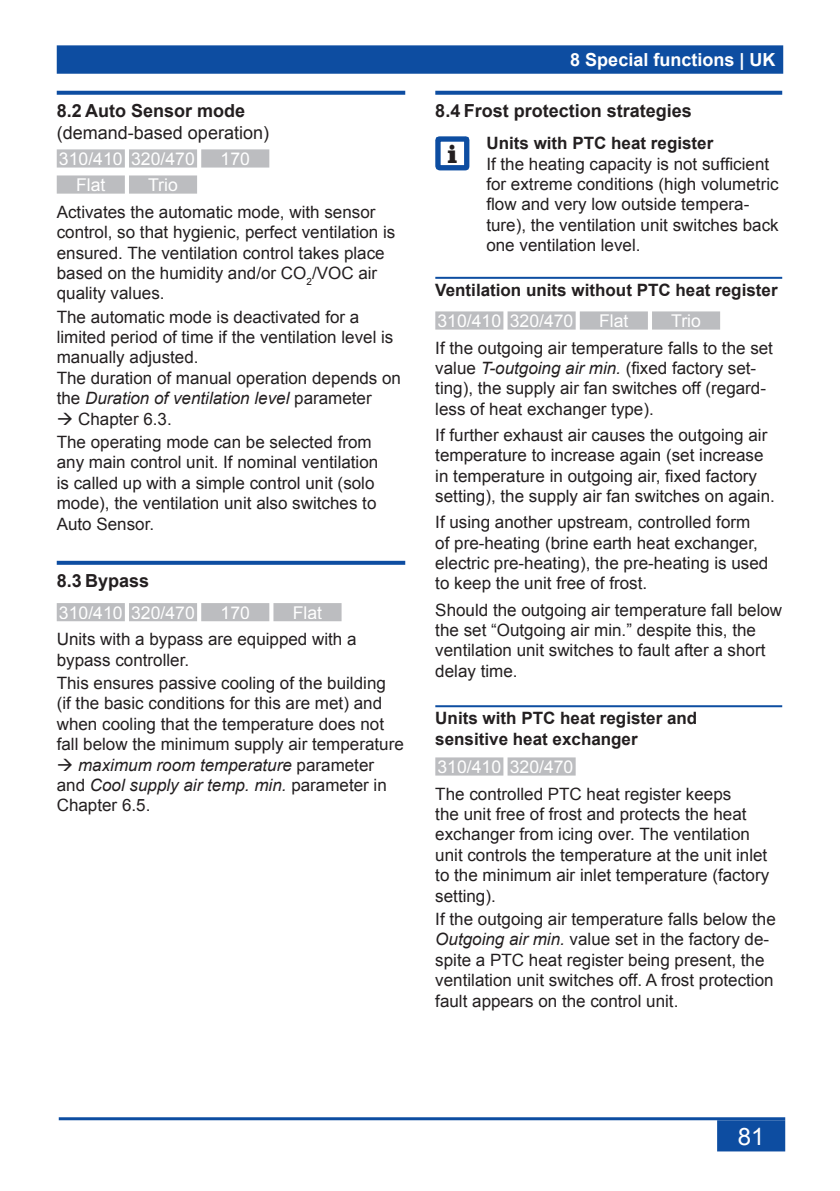
<style>
.page{position:relative;width:840px;height:1191px;background:#fff}
.page>*{position:absolute;margin:0;border:0;box-sizing:border-box;transform-origin:0 0}
.t1{font:900 26.6px "Clarendon BT";color:#231f20}
.t2{font:24px "Arial";color:#fff}
.Überschrift_02{font:18px/21.6px "Arial";color:#231f20}
.Überschrift_02-2{font:700 18px "Arial";color:#231f20}
.t3{font:700 18px "Arial";color:#fff}
.t4{font:17.6px "Arial";color:#fff}
.Grundtext{font:17px/20.4px "Arial";color:#231f20}
.Hinweis-Überschrift{font:17px/20.4px "Arial";color:#231f20}
.Überschrift_03{font:700 17px/20.4px "Arial";color:#231f20}
.Grundtext-2{font:italic 17px/20.4px "Arial";color:#231f20}
.s1{font-weight:700}
.s2{font-style:italic}
.s3{font-style:normal}
</style>
<div class="page">
<div style="left:58px;top:46px;width:723px;height:27px;background:#0d4da1"></div>
<div style="left:57px;top:45px;width:725px;height:29px;border:2px solid #0d4da1"></div>
<hr style="left:59px;top:1117px;width:725px;height:3px;background:#0d4da1">
<div style="left:717px;top:1121px;width:66px;height:29px;background:#0d4da1"></div>
<div style="left:716px;top:1120px;width:68px;height:31px;border:2px solid #0d4da1"></div>
<svg style="left:57px;top:91px;width:348px;height:4px"></svg>
<svg style="left:57px;top:561px;width:348px;height:4px"></svg>
<div style="left:58px;top:150px;width:66px;height:16px;background:#bcbdc0"></div>
<div style="left:57px;top:149px;width:68px;height:18px;border:2px solid #bcbdc0"></div>
<div style="left:130px;top:150px;width:66px;height:16px;background:#bcbdc0"></div>
<div style="left:129px;top:149px;width:68px;height:18px;border:2px solid #bcbdc0"></div>
<div style="left:202px;top:150px;width:66px;height:16px;background:#bcbdc0"></div>
<div style="left:201px;top:149px;width:68px;height:18px;border:2px solid #bcbdc0"></div>
<div style="left:58px;top:176px;width:66px;height:17px;background:#bcbdc0"></div>
<div style="left:57px;top:175px;width:68px;height:19px;border:2px solid #bcbdc0"></div>
<div style="left:130px;top:176px;width:66px;height:17px;background:#bcbdc0"></div>
<div style="left:129px;top:175px;width:68px;height:19px;border:2px solid #bcbdc0"></div>
<div style="left:58px;top:604px;width:66px;height:16px;background:#bcbdc0"></div>
<div style="left:57px;top:603px;width:68px;height:18px;border:2px solid #bcbdc0"></div>
<div style="left:130px;top:604px;width:66px;height:16px;background:#bcbdc0"></div>
<div style="left:129px;top:603px;width:68px;height:18px;border:2px solid #bcbdc0"></div>
<div style="left:202px;top:604px;width:66px;height:16px;background:#bcbdc0"></div>
<div style="left:201px;top:603px;width:68px;height:18px;border:2px solid #bcbdc0"></div>
<div style="left:274px;top:604px;width:66px;height:16px;background:#bcbdc0"></div>
<div style="left:273px;top:603px;width:68px;height:18px;border:2px solid #bcbdc0"></div>
<svg style="left:435px;top:91px;width:346px;height:4px"></svg>
<hr style="left:435px;top:277px;width:346px;height:2px;background:#0d4da1">
<hr style="left:435px;top:705px;width:346px;height:2px;background:#0d4da1">
<svg style="left:435px;top:136px;width:34px;height:34px"></svg>
<div style="left:436px;top:312px;width:66px;height:16px;background:#bcbdc0"></div>
<div style="left:435px;top:311px;width:68px;height:18px;border:2px solid #bcbdc0"></div>
<div style="left:508px;top:312px;width:66px;height:16px;background:#bcbdc0"></div>
<div style="left:507px;top:311px;width:68px;height:18px;border:2px solid #bcbdc0"></div>
<div style="left:580px;top:312px;width:66px;height:16px;background:#bcbdc0"></div>
<div style="left:579px;top:311px;width:68px;height:18px;border:2px solid #bcbdc0"></div>
<div style="left:652px;top:312px;width:66px;height:16px;background:#bcbdc0"></div>
<div style="left:651px;top:311px;width:68px;height:18px;border:2px solid #bcbdc0"></div>
<div style="left:436px;top:758px;width:66px;height:16px;background:#bcbdc0"></div>
<div style="left:435px;top:757px;width:68px;height:18px;border:2px solid #bcbdc0"></div>
<div style="left:508px;top:758px;width:66px;height:16px;background:#bcbdc0"></div>
<div style="left:507px;top:757px;width:68px;height:18px;border:2px solid #bcbdc0"></div>
<p class="Überschrift_02" style="left:57px;top:100px;width:214px"><span class="s1">8.2 Auto Sensor mode </span>(demand-based operation)</p>
<p class="t4" style="left:59px;top:147px;width:65px">310/410</p>
<p class="t4" style="left:131px;top:147px;width:65px">320/470</p>
<p class="t4" style="left:220px;top:147px;width:31px">170</p>
<p class="t4" style="left:76px;top:173px;width:31px">Flat</p>
<p class="t4" style="left:148px;top:173px;width:31px">Trio</p>
<p class="Grundtext" style="left:57px;top:202px;width:340px">Activates the automatic mode, with sensor control, so that hygienic, perfect ventilation is ensured. The ventilation control takes place based on the humidity and/or CO<sub>2</sub>/VOC air quality values.</p>
<p class="Grundtext" style="left:57px;top:306px;width:345px">The automatic mode is deactivated for a limited period of time if the ventilation level is manually adjusted.<br>The duration of manual operation depends on the <span class="s2">Duration of ventilation level</span> parameter</p>
<p class="Grundtext" style="left:57px;top:408px;width:116px">→ Chapter 6.3.</p>
<p class="Grundtext" style="left:57px;top:432px;width:323px">The operating mode can be selected from any main control unit. If nominal ventilation is called up with a simple control unit (solo mode), the ventilation unit also switches to Auto Sensor.</p>
<p class="Überschrift_02-2" style="left:57px;top:569px;width:94px">8.3 Bypass</p>
<p class="t4" style="left:59px;top:601px;width:65px">310/410</p>
<p class="t4" style="left:131px;top:601px;width:65px">320/470</p>
<p class="t4" style="left:220px;top:601px;width:31px">170</p>
<p class="t4" style="left:293px;top:601px;width:31px">Flat</p>
<p class="Grundtext" style="left:57px;top:629px;width:301px">Units with a bypass are equipped with a bypass controller.</p>
<p class="Grundtext" style="left:57px;top:673px;width:348px">This ensures passive cooling of the building (if the basic conditions for this are met) and when cooling that the temperature does not fall below the minimum supply air temperature</p>
<p class="Grundtext-2" style="left:57px;top:754px;width:331px">→ maximum room temperature <span class="s3">parameter and</span> Cool supply air temp. min. <span class="s3">parameter in<br>Chapter 6.5.</span></p>
<p class="t3" style="left:570px;top:48px;width:207px">8 Special functions | UK</p>
<p class="Überschrift_02-2" style="left:435px;top:99px;width:258px">8.4 Frost protection strategies</p>
<p class="t1" style="left:447px;top:138px;width:11px">i</p>
<p class="Hinweis-Überschrift" style="left:486px;top:133px;width:293px"><span class="s1">Units with PTC heat register<br></span>If the heating capacity is not sufficient for extreme conditions (high volumetric flow and very low outside tempera&shy;ture), the ventilation unit switches back one ventilation level.</p>
<p class="Überschrift_03" style="left:435px;top:280px;width:343px">Ventilation units without PTC heat register</p>
<p class="t4" style="left:437px;top:309px;width:65px">310/410</p>
<p class="t4" style="left:509px;top:309px;width:65px">320/470</p>
<p class="t4" style="left:598px;top:309px;width:31px">Flat</p>
<p class="t4" style="left:670px;top:309px;width:31px">Trio</p>
<p class="Grundtext" style="left:435px;top:338px;width:339px">If the outgoing air temperature falls to the set value <span class="s2">T-outgoing air min.</span> (fixed factory set&shy;ting), the supply air fan switches off (regard&shy;less of heat exchanger type).</p>
<p class="Grundtext" style="left:435px;top:425px;width:341px">If further exhaust air causes the outgoing air temperature to increase again (set increase in temperature in outgoing air, fixed factory setting), the supply air fan switches on again.</p>
<p class="Grundtext" style="left:435px;top:512px;width:334px">If using another upstream, controlled form of pre-heating (brine earth heat exchanger, electric pre-heating), the pre-heating is used to keep the unit free of frost.</p>
<p class="Grundtext" style="left:435px;top:599px;width:348px">Should the outgoing air temperature fall below the set “Outgoing air min.” despite this, the ventilation unit switches to fault after a short delay time.</p>
<p class="Überschrift_03" style="left:435px;top:708px;width:263px">Units with PTC heat register and sensitive heat exchanger</p>
<p class="t4" style="left:437px;top:755px;width:65px">310/410</p>
<p class="t4" style="left:509px;top:755px;width:65px">320/470</p>
<p class="Grundtext" style="left:435px;top:783px;width:335px">The controlled PTC heat register keeps<br>the unit free of frost and protects the heat exchanger from icing over. The ventilation unit controls the temperature at the unit inlet to the minimum air inlet temperature (factory setting).</p>
<p class="Grundtext" style="left:435px;top:909px;width:342px">If the outgoing air temperature falls below the <span class="s2">Outgoing air min.</span> value set in the factory de&shy;spite a PTC heat register being present, the ventilation unit switches off. A frost protection fault appears on the control unit.</p>
<h2 class="t2" style="left:737px;top:1120px;width:28px">81</h2>
</div>
